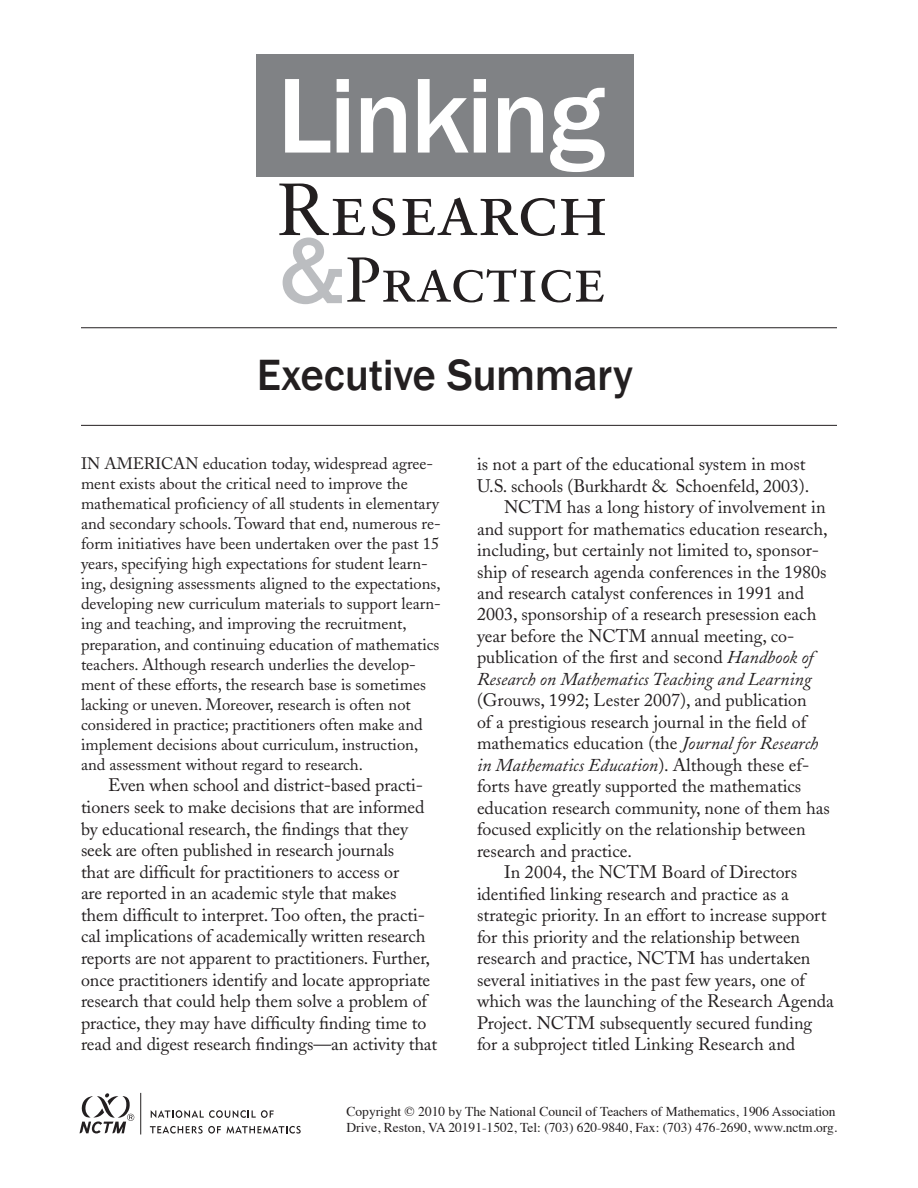
<style>
.page{position:relative;width:918px;height:1188px;background:#fff}
.page>*{position:absolute;margin:0;border:0;box-sizing:border-box;transform-origin:0 0}
.t1{font:500 110.25px "Franklin Gothic";letter-spacing:-.025em;color:#fff}
.t2{font:95.1px "Rockwell";color:#bbbdc0}
.t3{font:73.95px "Sabon Roman SC";color:#231f20}
.t4{font:63.45px "Sabon Roman SC";color:#231f20}
.t5{font:500 45px "Franklin Gothic";letter-spacing:-.01em;color:#231f20}
.t6{font:18px/21.6px "Adobe Caslon";color:#231f20}
.t7{font:italic 18px "Adobe Caslon";color:#231f20}
.t8{font:16.5px/20.1px "Adobe Caslon";color:#231f20}
.t9{font:13.5px/16.2px "Times";color:#231f20}
.s1{font-style:italic}
.s2{font-style:normal}
</style>
<div class="page">
<div style="left:256px;top:55px;width:378px;height:122px;background:#808285"></div>
<svg style="left:80px;top:1093px;width:54px;height:40px"></svg>
<svg style="left:151px;top:1110px;width:123px;height:8px"></svg>
<svg style="left:150px;top:1126px;width:151px;height:8px"></svg>
<hr style="left:140px;top:1093px;width:1px;height:42px;background:#231f20">
<hr style="left:81px;top:425px;width:756px;height:1px;background:#231f20">
<hr style="left:81px;top:327px;width:756px;height:1px;background:#231f20">
<h1 class="t1" style="left:277px;top:52px;width:329px">Linking</h1>
<h3 class="t3" style="left:277px;top:179px;width:332px">Research</h3>
<h3 class="t4" style="left:346px;top:253px;width:261px">Practice</h3>
<h2 class="t2" style="left:280px;top:213px;width:66px">&amp;</h2>
<h3 class="t5" style="left:257px;top:349px;width:378px">Executive Summary</h3>
<p class="t8" style="left:81px;top:455px;width:361px">IN AMERICAN education today, widespread agree&shy;ment exists about the critical need to improve the mathematical proficiency of all students in elementary and secondary schools. Toward that end, numerous re&shy;form initiatives have been undertaken over the past 15 years, specifying high expectations for student learn&shy;ing, designing assessments aligned to the expectations, developing new curriculum materials to support learn&shy;ing and teaching, and improving the recruitment, preparation, and continuing education of mathematics teachers. Although research underlies the develop&shy;ment of these efforts, the research base is sometimes lacking or uneven. Moreover, research is often not considered in practice; practitioners often make and implement decisions about curriculum, instruction, and assessment without regard to research.</p>
<p class="t6" style="left:81px;top:777px;width:358px;text-indent:27px">Even when school and district-based practi&shy;tioners seek to make decisions that are informed by educational research, the findings that they seek are often published in research journals<br>that are difficult for practitioners to access or<br>are reported in an academic style that makes them difficult to interpret. Too often, the practi&shy;cal implications of academically written research reports are not apparent to practitioners. Further, once practitioners identify and locate appropriate research that could help them solve a problem of practice, they may have difficulty finding time to read and digest research findings—an activity that</p>
<p class="t6" style="left:477px;top:455px;width:330px">is not a part of the educational system in most</p>
<p class="t6" style="left:477px;top:477px;width:334px">U.S. schools (Burkhardt &amp; Schoenfeld, 2003).</p>
<p class="t6" style="left:504px;top:498px;width:323px">NCTM has a long history of involvement in</p>
<p class="t6" style="left:477px;top:520px;width:352px">and support for mathematics education research,</p>
<p class="t6" style="left:477px;top:541px;width:344px">including, but certainly not limited to, sponsor-</p>
<p class="t6" style="left:477px;top:563px;width:351px">ship of research agenda conferences in the 1980s</p>
<p class="t6" style="left:477px;top:584px;width:329px">and research catalyst conferences in 1991 and</p>
<p class="t6" style="left:477px;top:606px;width:341px">2003, sponsorship of a research presession each</p>
<p class="t6" style="left:477px;top:627px;width:319px">year before the NCTM annual meeting, co-</p>
<p class="t6" style="left:477px;top:649px;width:338px">publication of the first and second <span class="s1">Handbook of</span></p>
<p class="t7" style="left:477px;top:672px;width:336px">Research on Mathematics Teaching and Learning</p>
<p class="t6" style="left:477px;top:692px;width:331px">(Grouws, 1992; Lester 2007), and publication</p>
<p class="t6" style="left:477px;top:713px;width:331px">of a prestigious research journal in the field of</p>
<p class="t6" style="left:477px;top:735px;width:343px">mathematics education (the <span class="s1">Journal for Research</span></p>
<p class="t7" style="left:477px;top:758px;width:334px">in Mathematics Education<span class="s2">). Although these ef-</span></p>
<p class="t6" style="left:477px;top:778px;width:326px">forts have greatly supported the mathematics</p>
<p class="t6" style="left:477px;top:799px;width:354px">education research community, none of them has</p>
<p class="t6" style="left:477px;top:821px;width:330px">focused explicitly on the relationship between</p>
<p class="t6" style="left:477px;top:842px;width:157px">research and practice.</p>
<p class="t6" style="left:504px;top:864px;width:295px">In 2004, the NCTM Board of Directors</p>
<p class="t6" style="left:477px;top:885px;width:313px">identified linking research and practice as a</p>
<p class="t6" style="left:477px;top:907px;width:351px">strategic priority. In an effort to increase support</p>
<p class="t6" style="left:477px;top:928px;width:325px">for this priority and the relationship between</p>
<p class="t6" style="left:477px;top:950px;width:335px">research and practice, NCTM has undertaken</p>
<p class="t6" style="left:477px;top:971px;width:330px">several initiatives in the past few years, one of</p>
<p class="t6" style="left:477px;top:993px;width:358px">which was the launching of the Research Agenda</p>
<p class="t6" style="left:477px;top:1014px;width:337px">Project. NCTM subsequently secured funding</p>
<p class="t6" style="left:477px;top:1035px;width:320px">for a subproject titled Linking Research and</p>
<p class="t9" style="left:346px;top:1105px;width:492px">Copyright © 2010 by The National Council of Teachers of Mathematics, 1906 Association<br>Drive, Reston, VA 20191-1502, Tel: (703) 620-9840, Fax: (703) 476-2690, www.nctm.org.</p>
</div>
